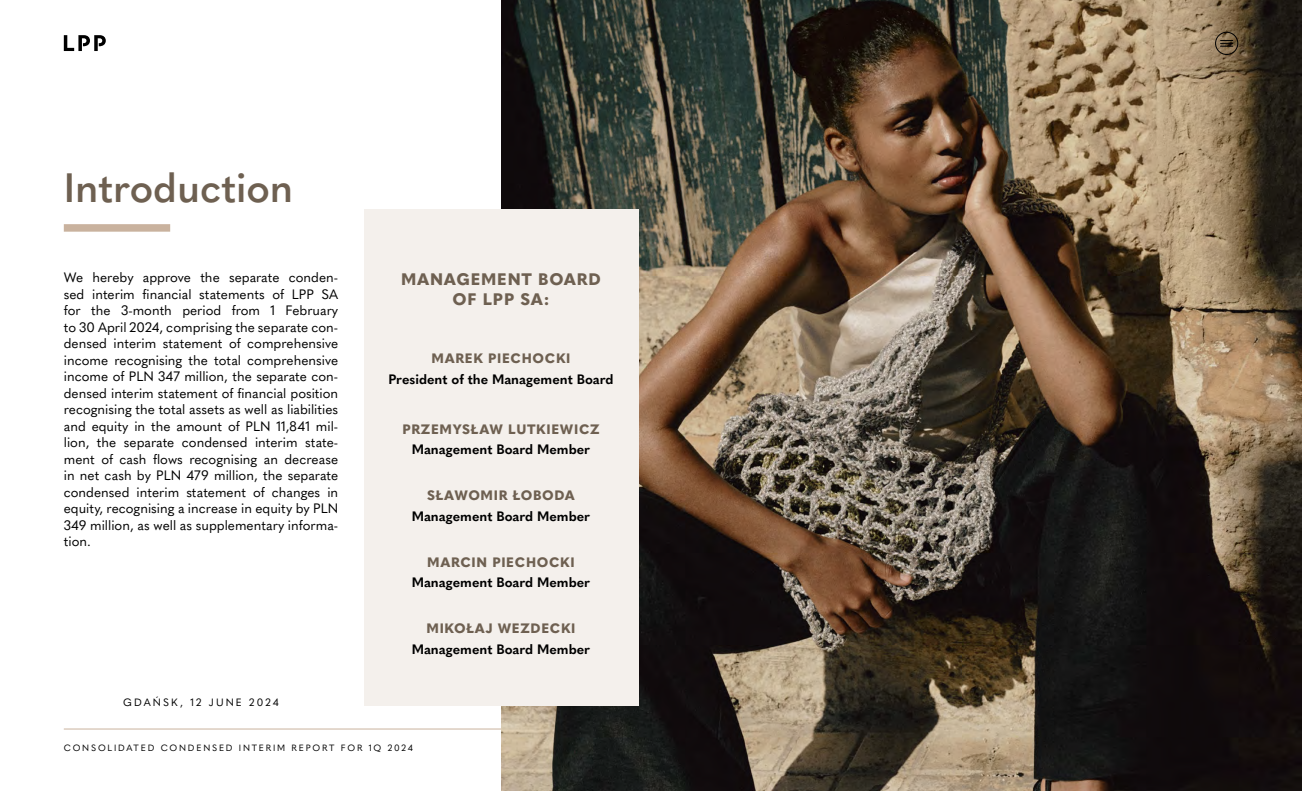
<style>
.page{position:relative;width:1302px;height:791px;background:#fff}
.page>*{position:absolute;margin:0;border:0;box-sizing:border-box;transform-origin:0 0}
.t1{font:600 40.5px "Quasimoda";color:#6e6051}
.t2{font:800 16.5px/19.8px "Quasimoda";letter-spacing:.05em;color:#6e6051;text-align:center}
.t3{font:13.5px/16.5px "Quasimoda";color:#000;text-align:justify}
.t4{font:700 13.5px "Quasimoda";color:#000}
.t5{font:800 13.5px "Quasimoda";letter-spacing:.05em;color:#6e6051}
.t6{font:10.5px "Quasimoda";letter-spacing:.2em;color:#000}
.t7{font:9px "Quasimoda";letter-spacing:.2em;color:#000}
</style>
<div class="page">
<hr style="left:64px;top:729px;width:1173px;height:1px;background:#c9b29e">
<img style="left:501px;top:0;width:800px;height:791px">
<div style="left:64px;top:224px;width:374px;height:8px;background:#c9b29e"></div>
<div style="left:170px;top:223px;width:268px;height:9px;background:#fff"></div>
<div style="left:364px;top:209px;width:274px;height:497px;background:#f4f0ec"></div>
<svg style="left:64px;top:35px;width:42px;height:16px"></svg>
<svg style="left:1220px;top:40px;width:12px;height:7px"></svg>
<div style="left:1214px;top:32px;width:23px;height:23px;border:1px solid #000;border-radius:50%"></div>
<h1 class="t1" style="left:64px;top:156px;width:231px">Introduction</h1>
<p class="t3" style="left:64px;top:269px;width:276px">We hereby approve the separate conden&shy;sed interim financial statements of LPP SA for the 3-month period from 1 February to 30 April 2024, comprising the separate con&shy;densed interim statement of comprehensive income recognising the total comprehensive income of PLN 347 million, the separate con&shy;densed interim statement of financial position recognising the total assets as well as liabilities and equity in the amount of PLN 11,841 mil&shy;lion, the separate condensed interim state&shy;ment of cash flows recognising an decrease in net cash by PLN 479 million, the separate condensed interim statement of changes in equity, recognising a increase in equity by PLN 349 million, as well as supplementary informa&shy;tion.</p>
<p class="t6" style="left:123px;top:694px;width:157px">GDAŃSK, 12 JUNE 2024</p>
<p class="t2" style="left:401px;top:268px;width:201px">MANAGEMENT BOARD<br>OF LPP SA:</p>
<p class="t5" style="left:431px;top:348px;width:140px">MAREK PIECHOCKI</p>
<p class="t4" style="left:388px;top:368px;width:227px">President of the Management Board</p>
<p class="t5" style="left:402px;top:419px;width:199px">PRZEMYSŁAW LUTKIEWICZ</p>
<p class="t4" style="left:411px;top:439px;width:180px">Management Board Member</p>
<p class="t5" style="left:427px;top:485px;width:149px">SŁAWOMIR ŁOBODA</p>
<p class="t4" style="left:411px;top:506px;width:180px">Management Board Member</p>
<p class="t5" style="left:427px;top:551px;width:149px">MARCIN PIECHOCKI</p>
<p class="t4" style="left:411px;top:572px;width:180px">Management Board Member</p>
<p class="t5" style="left:426px;top:618px;width:150px">MIKOŁAJ WEZDECKI</p>
<p class="t4" style="left:411px;top:638px;width:180px">Management Board Member</p>
<p class="t7" style="left:64px;top:741px;width:350px">CONSOLIDATED CONDENSED INTERIM REPORT FOR 1Q 2024</p>
</div>
